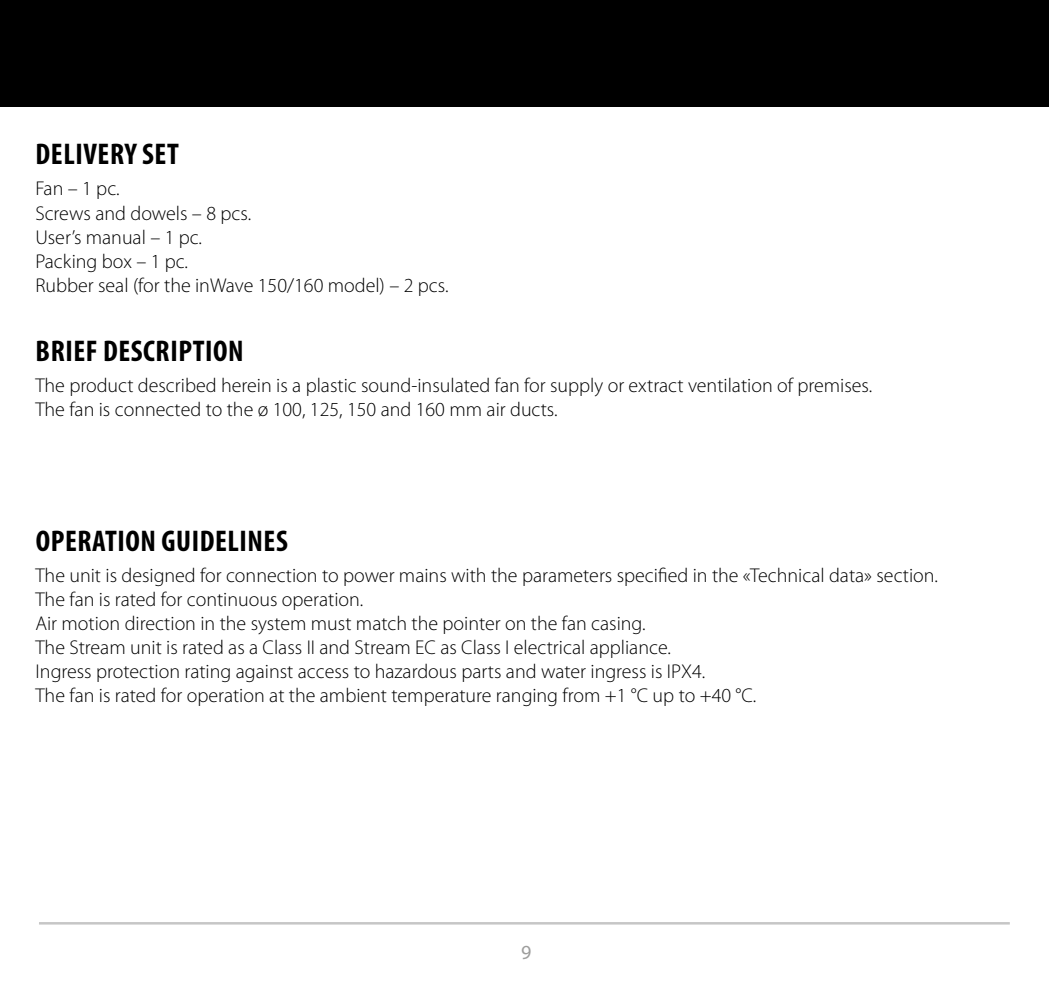
<style>
.page{position:relative;width:1049px;height:993px;background:#fff}
.page>*{position:absolute;margin:0;border:0;box-sizing:border-box;transform-origin:0 0}
.t1{font:700 condensed 30px "Myriad Pro";letter-spacing:.02em;color:#000}
.t2{font:300 20px/24px "Myriad Pro";color:#000}
.t3{font:20px "Myriad Pro";color:#9d9d9c}
</style>
<div class="page">
<div style="left:0;top:0;width:1049px;height:106px;background:#000"></div>
<hr style="left:39px;top:921px;width:971px;height:3px;background:#c6c6c6">
<h1 class="t1" style="left:36px;top:135px;width:145px">DELIVERY SET</h1>
<p class="t2" style="left:35px;top:177px;width:415px">Fan – 1 pc.<br>Screws and dowels – 8 pcs.<br>User’s manual – 1 pc.<br>Packing box – 1 pc.<br>Rubber seal (for the inWave 150/160 model) – 2 pcs.</p>
<h1 class="t1" style="left:36px;top:332px;width:209px">BRIEF DESCRIPTION</h1>
<p class="t2" style="left:35px;top:374px;width:838px">The product described herein is a plastic sound-insulated fan for supply or extract ventilation of premises.<br>The fan is connected to the ø 100, 125, 150 and 160 mm air ducts.</p>
<h1 class="t1" style="left:36px;top:522px;width:254px">OPERATION GUIDELINES</h1>
<p class="t2" style="left:35px;top:563px;width:904px">The unit is designed for connection to power mains with the parameters specified in the «Technical data» section.<br>The fan is rated for continuous operation.<br>Air motion direction in the system must match the pointer on the fan casing.<br>The Stream unit is rated as a Class II and Stream EC as Class I electrical appliance.<br>Ingress protection rating against access to hazardous parts and water ingress is IPХ4.<br>The fan is rated for operation at the ambient temperature ranging from +1 °C up to +40 °C.</p>
<p class="t3" style="left:521px;top:939px;width:12px">9</p>
</div>
